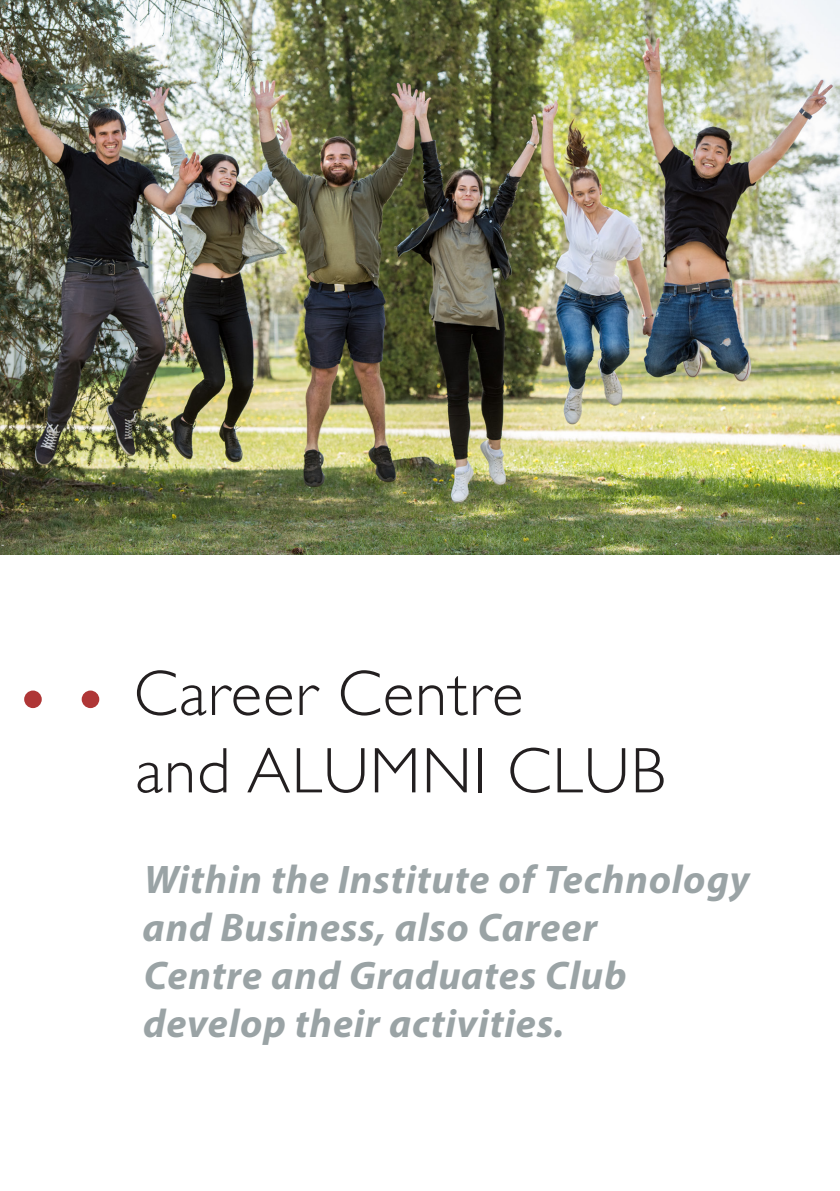
<style>
.page{position:relative;width:840px;height:1191px;background:#fff}
.page>*{position:absolute;margin:0;border:0;box-sizing:border-box;transform-origin:0 0}
.t1{font:300 72px "Gill Sans CE";color:#af3636}
.Nadpis{font:300 64.8px/77.4px "Gill Sans CE";letter-spacing:.02em;color:#231f20}
.Vypustka_ZLUTA{font:italic 700 40px/48px "Myriad Pro";letter-spacing:.02em;color:#9aa3a5}
</style>
<div class="page">
<img style="left:0;top:0;width:839px;height:554px">
<p class="t1" style="left:15px;top:659px;width:95px">• •</p>
<p class="Nadpis" style="left:134px;top:655px;width:532px">Career Centre<br>and ALUMNI CLUB</p>
<p class="Vypustka_ZLUTA" style="left:142px;top:854px;width:608px">Within the Institute of Technology and Business, also Career<br>Centre and Graduates Club develop their activities.</p>
</div>
